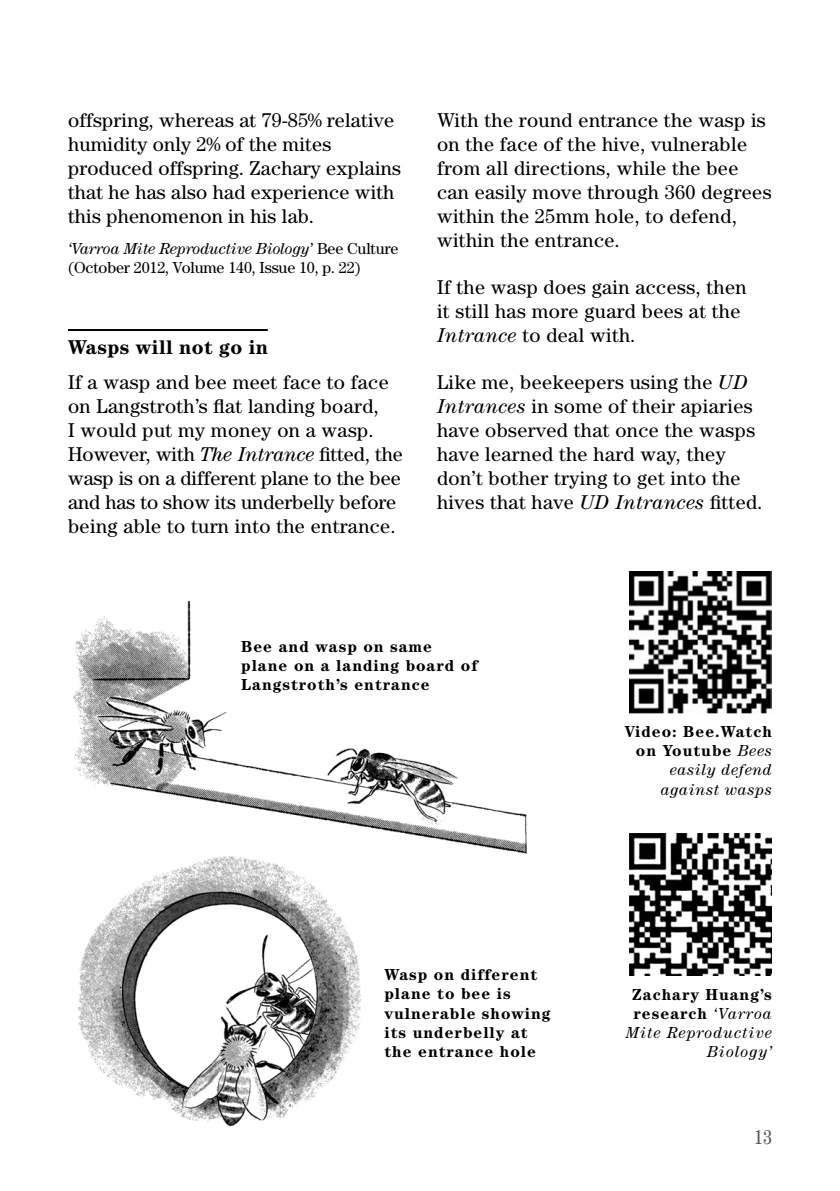
<style>
.page{position:relative;width:840px;height:1191px;background:#fff}
.page>*{position:absolute;margin:0;border:0;box-sizing:border-box;transform-origin:0 0}
.copy_century{font:20px/24px "Century Std";letter-spacing:.02em;color:#000}
.subheading{font:700 20px "Century Std";letter-spacing:.02em;color:#000}
.t1{font:condensed 20px "Century Std";color:#575756}
.t2{font:700 16px/19.2px "Century Std";letter-spacing:.06em;color:#000}
.t3{font:italic 16px/19.2px "Century Std";letter-spacing:.05em;color:#000;text-align:right}
.copy_century-2{font:16px/19.2px "Century Std";letter-spacing:-.01em;color:#000}
.s1{font-style:italic}
.s2{font-weight:700;font-style:normal}
</style>
<div class="page">
<hr style="left:68px;top:329px;width:199px;height:2px;background:#000">
<img style="left:73px;top:601px;width:455px;height:253px">
<img style="left:73px;top:844px;width:349px;height:283px">
<img style="left:629px;top:571px;width:142px;height:142px">
<img style="left:629px;top:833px;width:142px;height:142px">
<p class="copy_century" style="left:68px;top:108px;width:334px">offspring, whereas at 79-85% relative humidity only 2% of the mites produced offspring. Zachary explains that he has also had experience with this phenomenon in his lab.</p>
<p class="copy_century-2" style="left:68px;top:238px;width:332px"><span class="s1">‘Varroa Mite Reproductive Biology’</span> Bee Culture (October 2012, Volume 140, Issue 10, p. 22)</p>
<p class="subheading" style="left:68px;top:335px;width:201px">Wasps will not go in</p>
<p class="copy_century" style="left:68px;top:370px;width:336px">If a wasp and bee meet face to face on Langstroth’s flat landing board,<br>I would put my money on a wasp.<br>However, with <span class="s1">The Intrance</span> fitted, the wasp is on a different plane to the bee and has to show its underbelly before being able to turn into the entrance.</p>
<p class="copy_century" style="left:437px;top:108px;width:336px">With the round entrance the wasp is on the face of the hive, vulnerable from all directions, while the bee can easily move through 360 degrees within the 25mm hole, to defend, within the entrance.</p>
<p class="copy_century" style="left:437px;top:275px;width:311px">If the wasp does gain access, then it still has more guard bees at the<br><span class="s1">Intrance</span> to deal with.</p>
<p class="copy_century" style="left:437px;top:369px;width:327px">Like me, beekeepers using the <span class="s1">UD Intrances</span> in some of their apiaries have observed that once the wasps have learned the hard way, they don’t bother trying to get into the hives that have <span class="s1">UD Intrances</span> fitted.</p>
<p class="t2" style="left:241px;top:636px;width:238px">Bee and wasp on same plane on a landing board of<br>Langstroth’s entrance</p>
<p class="t2" style="left:384px;top:964px;width:167px">Wasp on different plane to bee is vulnerable showing its underbelly at the entrance hole</p>
<p class="t3" style="left:624px;top:721px;width:148px"><span class="s2">Video: Bee.Watch on Youtube</span> Bees easily defend against wasps</p>
<p class="t3" style="left:625px;top:984px;width:147px"><span class="s2">Zachary Huang’s research</span> ‘Varroa<br>Mite Reproductive<br>Biology’</p>
<p class="t1" style="left:753px;top:1125px;width:19px">13</p>
</div>
